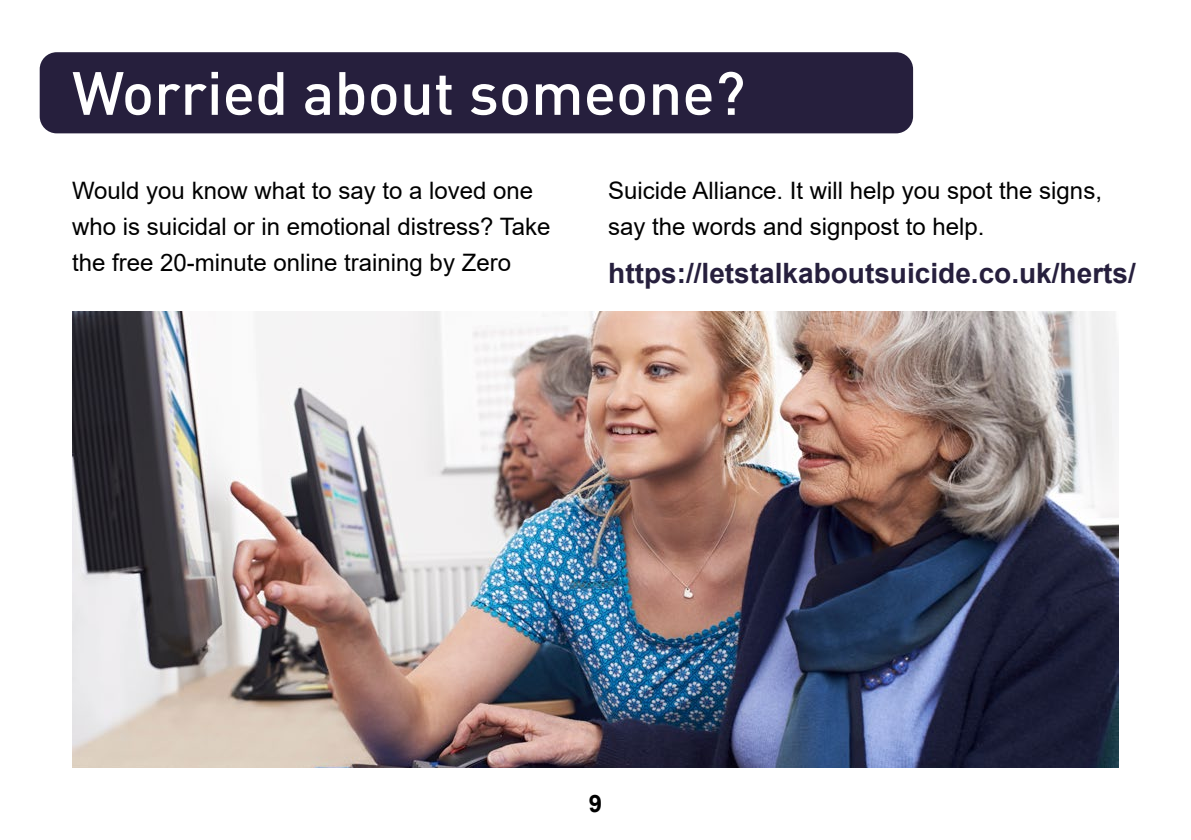
<style>
.page{position:relative;width:1191px;height:840px;background:#fff}
.page>*{position:absolute;margin:0;border:0;box-sizing:border-box;transform-origin:0 0}
.Heading_1{font:500 60px "DIN";color:#fff}
.t1{font:700 28px "Arial";color:#261f3d}
.body_text{font:24px/36px "Arial";color:#000}
.t2{font:700 24px "Arial";color:#000}
</style>
<div class="page">
<div style="left:40px;top:52px;width:873px;height:81px;background:#261f3d;border-radius:17px"></div>
<img style="left:72px;top:311px;width:1047px;height:456px">
<p class="Heading_1" style="left:72px;top:55px;width:675px">Worried about someone?</p>
<p class="body_text" style="left:72px;top:172px;width:480px">Would you know what to say to a loved one who is suicidal or in emotional distress? Take the free 20-minute online training by Zero</p>
<p class="body_text" style="left:608px;top:172px;width:495px">Suicide Alliance. It will help you spot the signs, say the words and signpost to help.</p>
<p class="t1" style="left:608px;top:253px;width:529px">https://letstalkaboutsuicide.co.uk/herts/</p>
<p class="t2" style="left:589px;top:786px;width:15px">9</p>
</div>
